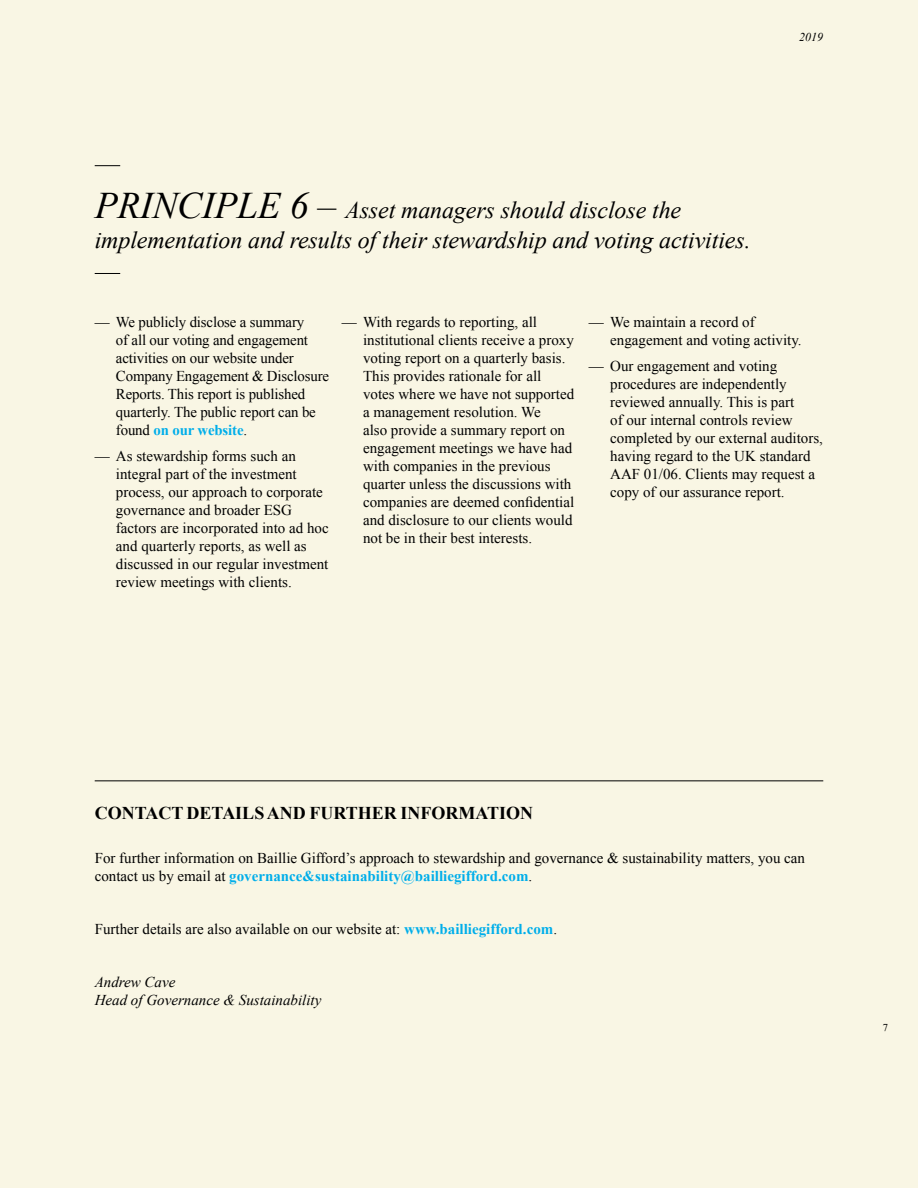
<style>
.page{position:relative;width:918px;height:1188px;background:#f9f6e4}
.page>*{position:absolute;margin:0;border:0;box-sizing:border-box;transform-origin:0 0}
.t1{font:italic 24px/30px "Times New Roman";letter-spacing:-.005em;color:#000}
.t2{font:700 18px "Times New Roman";color:#000}
.t3{font:15px/18px "Times New Roman";color:#000}
.t4{font:italic 15px/18px "Times New Roman";color:#000}
.t5{font:italic 12px "Times New Roman";color:#000}
.t6{font:10.5px "Times New Roman";color:#000}
.s1{font-size:37.5px}
.s2{font-weight:700;color:#00aeea}
</style>
<div class="page">
<svg style="left:95px;top:165px;width:25px;height:1px"></svg>
<svg style="left:95px;top:273px;width:25px;height:1px"></svg>
<hr style="left:95px;top:780px;width:728px;height:1px;background:#000">
<p class="t5" style="left:799px;top:29px;width:25px">2019</p>
<h1 class="t1" style="left:95px;top:194px;width:657px"><span class="s1">PRINCIPLE 6 –</span> Asset managers should disclose the implementation and results of their stewardship and voting activities.</h1>
<p class="t3" style="left:116px;top:313px;width:215px;text-indent:-21px">— We publicly disclose a summary<br>of all our voting and engagement activities on our website under<br>Company Engagement &amp; Disclosure<br>Reports. This report is published quarterly. The public report can be found <span class="s2">on our website</span>.</p>
<p class="t3" style="left:116px;top:447px;width:214px;text-indent:-21px">— As stewardship forms such an integral part of the investment process, our approach to corporate governance and broader ESG factors are incorporated into ad hoc and quarterly reports, as well as discussed in our regular investment review meetings with clients.</p>
<p class="t3" style="left:363px;top:313px;width:213px;text-indent:-21px">— With regards to reporting, all institutional clients receive a proxy voting report on a quarterly basis.<br>This provides rationale for all votes where we have not supported a management resolution. We<br>also provide a summary report on engagement meetings we have had with companies in the previous quarter unless the discussions with companies are deemed confidential and disclosure to our clients would not be in their best interests.</p>
<p class="t3" style="left:610px;top:313px;width:193px;text-indent:-21px">— We maintain a record of engagement and voting activity.</p>
<p class="t3" style="left:610px;top:357px;width:214px;text-indent:-21px">— Our engagement and voting procedures are independently reviewed annually. This is part<br>of our internal controls review completed by our external auditors, having regard to the UK standard<br>AAF 01/06. Clients may request a copy of our assurance report.</p>
<p class="t2" style="left:95px;top:800px;width:440px">CONTACT DETAILS AND FURTHER INFORMATION</p>
<p class="t3" style="left:95px;top:849px;width:712px">For further information on Baillie Gifford’s approach to stewardship and governance &amp; sustainability matters, you can contact us by email at <span class="s2">governance&amp;sustainability@bailliegifford.com</span>.</p>
<p class="t3" style="left:95px;top:920px;width:464px">Further details are also available on our website at: <span class="s2">www.bailliegifford.com</span>.</p>
<p class="t4" style="left:95px;top:973px;width:228px">Andrew Cave<br>Head of Governance &amp; Sustainability</p>
<p class="t6" style="left:883px;top:1020px;width:7px">7</p>
</div>
